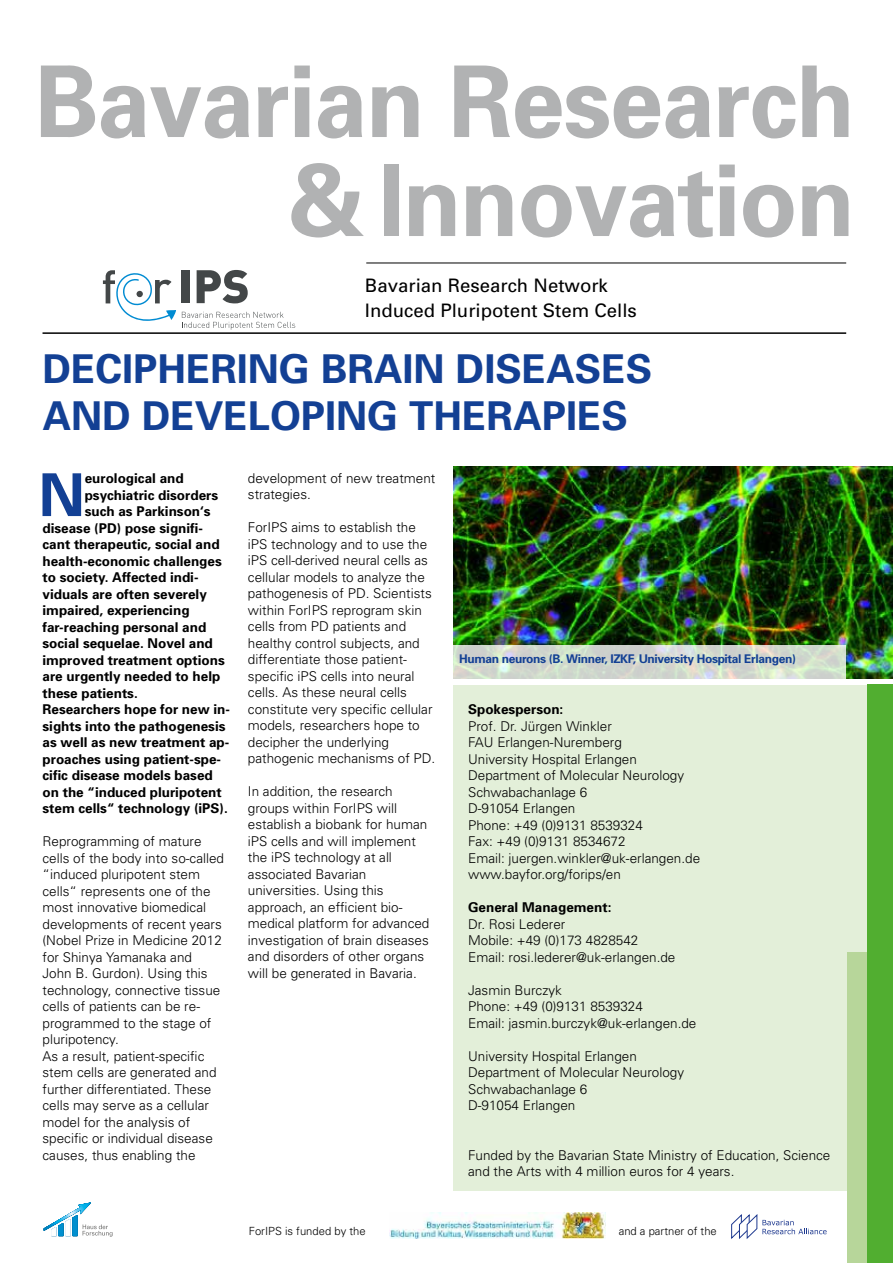
<style>
.page{position:relative;width:893px;height:1263px;background:#fff}
.page>*{position:absolute;margin:0;border:0;box-sizing:border-box;transform-origin:0 0}
.t1{font:700 99px/99px "Univers";letter-spacing:-.015em;color:#b1b2b3;text-align:right}
.t2{font:700 59.25px "Univers";color:#134094}
.t3{font:700 39.75px/47.7px "Univers";color:#134094}
.t4{font:18.6px/25.5px "Univers";color:#000}
.t5{font:300 13.5px/16.5px "Univers";color:#000}
.t6{font:700 13.5px "Univers";color:#000}
.t7{font:700 12px "Univers";letter-spacing:-.03em;color:#134094}
.t8{font:300 11.25px "Univers";color:#000}
</style>
<div class="page">
<div style="left:453px;top:685px;width:422px;height:506px;background:#e3efd9"></div>
<img style="left:453px;top:466px;width:440px;height:213px">
<svg style="left:453px;top:646px;width:393px;height:33px;background:#d3d9ce"></svg>
<hr style="left:43px;top:332px;width:803px;height:2px;background:#000">
<div style="left:847px;top:953px;width:40px;height:310px;background:#b7d69a"></div>
<div style="left:867px;top:685px;width:26px;height:578px;background:#51ae30"></div>
<hr style="left:366px;top:263px;width:480px;height:1px;background:#000">
<img style="left:389px;top:1212px;width:216px;height:26px">
<svg style="left:103px;top:270px;width:192px;height:60px"></svg>
<svg style="left:44px;top:1202px;width:69px;height:35px"></svg>
<svg style="left:731px;top:1214px;width:96px;height:25px"></svg>
<h1 class="t1" style="left:34px;top:49px;width:822px">Bavarian Research &amp; Innovation</h1>
<h3 class="t4" style="left:365px;top:272px;width:273px">Bavarian Research Network<br>Induced Pluripotent Stem Cells</h3>
<h3 class="t3" style="left:43px;top:343px;width:611px">DECIPHERING BRAIN DISEASES<br>AND DEVELOPING THERAPIES</h3>
<h2 class="t2" style="left:39px;top:457px;width:48px">N</h2>
<p class="t6" style="left:85px;top:470px;width:101px">eurological and</p>
<p class="t6" style="left:85px;top:486px;width:135px">psychiatric disorders</p>
<p class="t6" style="left:85px;top:503px;width:128px">such as Parkinson‘s</p>
<p class="t6" style="left:43px;top:519px;width:162px">disease (PD) pose signifi-</p>
<p class="t6" style="left:43px;top:536px;width:179px">cant therapeutic, social and</p>
<p class="t6" style="left:43px;top:552px;width:181px">health-economic challenges</p>
<p class="t6" style="left:43px;top:569px;width:158px">to society. Affected indi-</p>
<p class="t6" style="left:43px;top:585px;width:166px">viduals are often severely</p>
<p class="t6" style="left:43px;top:602px;width:149px">impaired, experiencing</p>
<p class="t6" style="left:43px;top:618px;width:165px">far-reaching personal and</p>
<p class="t6" style="left:43px;top:634px;width:172px">social sequelae. Novel and</p>
<p class="t6" style="left:43px;top:651px;width:184px">improved treatment options</p>
<p class="t6" style="left:43px;top:667px;width:179px">are urgently needed to help</p>
<p class="t6" style="left:43px;top:684px;width:97px">these patients.</p>
<p class="t6" style="left:43px;top:700px;width:189px">Researchers hope for new in-</p>
<p class="t6" style="left:43px;top:717px;width:185px">sights into the pathogenesis</p>
<p class="t6" style="left:43px;top:733px;width:188px">as well as new treatment ap-</p>
<p class="t6" style="left:43px;top:750px;width:180px">proaches using patient-spe-</p>
<p class="t6" style="left:43px;top:766px;width:172px">cific disease models based</p>
<p class="t6" style="left:43px;top:783px;width:181px">on the “induced pluripotent</p>
<p class="t6" style="left:43px;top:799px;width:187px">stem cells“ technology (iPS).</p>
<p class="t5" style="left:43px;top:833px;width:183px">Reprogramming of mature cells of the body into so-called “induced pluripotent stem cells“ represents one of the most innovative biomedical developments of recent years (Nobel Prize in Medicine 2012 for Shinya Yamanaka and<br>John B. Gurdon). Using this technology, connective tissue cells of patients can be re&shy;programmed to the stage of pluripotency.<br>As a result, patient-specific stem cells are generated and further differentiated. These cells may serve as a cellular model for the analysis of specific or individual disease causes, thus enabling the</p>
<p class="t5" style="left:248px;top:469px;width:189px">development of new treatment strategies.</p>
<p class="t5" style="left:248px;top:519px;width:189px">ForIPS aims to establish the iPS technology and to use the iPS cell-derived neural cells as cellular models to analyze the pathogenesis of PD. Scientists within ForIPS reprogram skin cells from PD patients and healthy control subjects, and differentiate those patient&shy;specific iPS cells into neural cells. As these neural cells constitute very specific cellular models, researchers hope to decipher the underlying pathogenic mechanisms of PD.</p>
<p class="t5" style="left:248px;top:783px;width:183px">In addition, the research groups within ForIPS will establish a biobank for human iPS cells and will implement the iPS technology at all associated Bavarian universities. Using this approach, an efficient bio&shy;medical platform for advanced investigation of brain diseases and disorders of other organs will be generated in Bavaria.</p>
<p class="t7" style="left:459px;top:651px;width:338px">Human neurons (B. Winner, IZKF, University Hospital Erlangen)</p>
<p class="t6" style="left:468px;top:701px;width:97px">Spokesperson:</p>
<p class="t5" style="left:468px;top:717px;width:234px">Prof. Dr. Jürgen Winkler<br>FAU Erlangen-Nuremberg<br>University Hospital Erlangen<br>Department of Molecular Neurology<br>Schwabachanlage 6<br>D-91054 Erlangen<br>Phone: +49 (0)9131 8539324<br>Fax: +49 (0)9131 8534672<br>Email: juergen.winkler@uk-erlangen.de www.bayfor.org/forips/en</p>
<p class="t6" style="left:468px;top:898px;width:145px">General Management:</p>
<p class="t5" style="left:468px;top:915px;width:209px">Dr. Rosi Lederer<br>Mobile: +49 (0)173 4828542<br>Email: rosi.lederer@uk-erlangen.de</p>
<p class="t5" style="left:468px;top:981px;width:230px">Jasmin Burczyk<br>Phone: +49 (0)9131 8539324<br>Email: jasmin.burczyk@uk-erlangen.de</p>
<p class="t5" style="left:468px;top:1047px;width:218px">University Hospital Erlangen<br>Department of Molecular Neurology<br>Schwabachanlage 6<br>D-91054 Erlangen</p>
<p class="t5" style="left:468px;top:1146px;width:364px">Funded by the Bavarian State Ministry of Education, Science and the Arts with 4 million euros for 4 years.</p>
<p class="t8" style="left:249px;top:1224px;width:118px">ForIPS is funded by the</p>
<p class="t8" style="left:619px;top:1224px;width:100px">and a partner of the</p>
</div>
